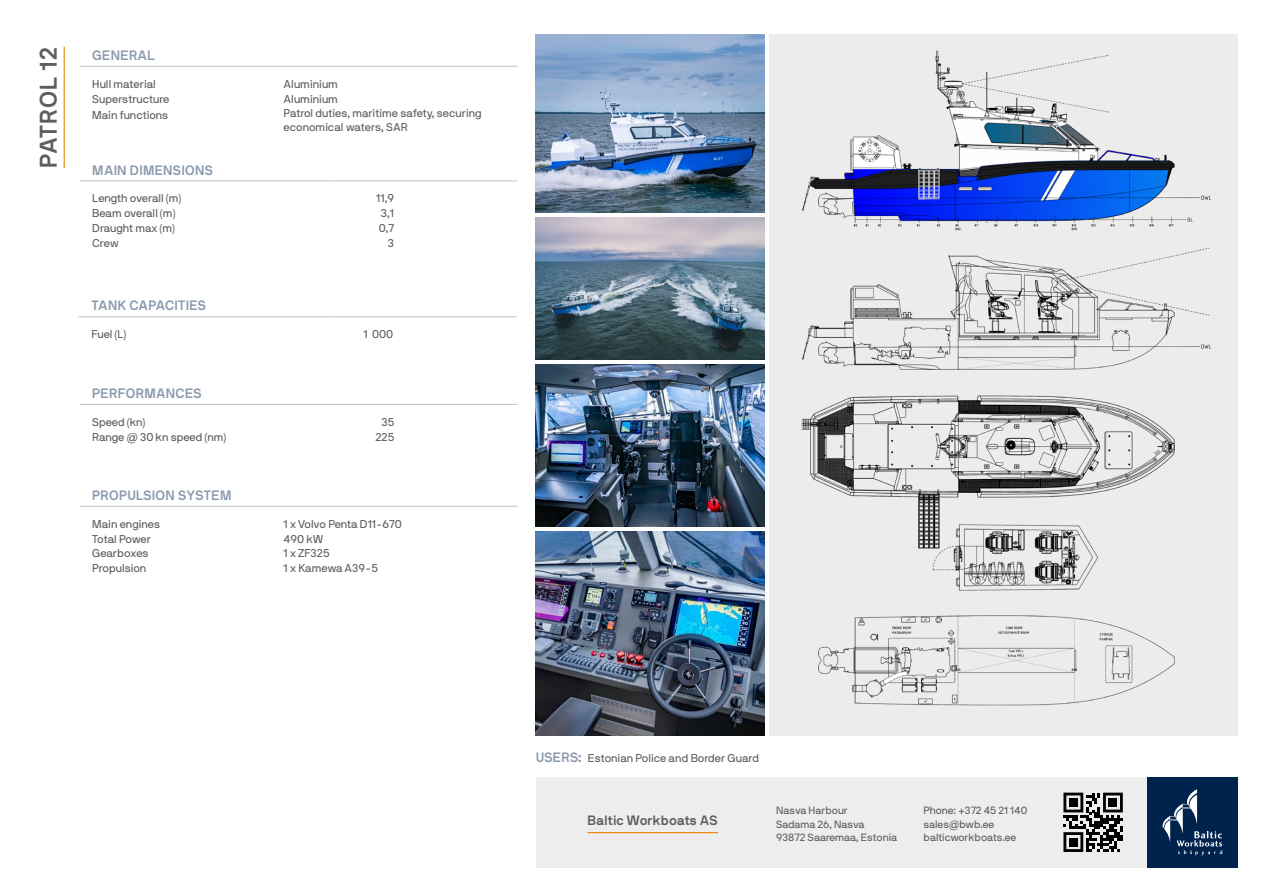
<style>
.page{position:relative;width:1263px;height:893px;background:#fff}
.page>*{position:absolute;margin:0;border:0;box-sizing:border-box;transform-origin:0 0}
.t1{font:700 24px "NB International Pro";letter-spacing:.005em;color:#5b5f61}
.TABEL_1{font:700 13.5px "NB International Pro";color:#8a99ad}
.Mullikas{font:700 13.5px "NB International Pro";color:#5b5f61}
.TABEL_2{font:11.25px/13.5px "NB International Pro";color:#5b5f61}
.TABEL_1-2{font:11.25px "NB International Pro";color:#5b5f61}
.TABEL_2-2{font:11.25px "NB International Pro";letter-spacing:-.02em;color:#5b5f61}
.Mullika_tekst{font:10.5px/13.5px "NB International Pro";color:#5b5f61}
.s1{font-weight:700;font-size:13.5px;color:#8a99ad}
</style>
<div class="page">
<img style="left:536px;top:218px;width:229px;height:141px">
<hr style="left:80px;top:66px;width:191px;height:1px;background:#b9c1d0">
<hr style="left:271px;top:66px;width:246px;height:1px;background:#b9c1d0">
<hr style="left:64px;top:47px;width:1px;height:121px;background:#f08100">
<hr style="left:80px;top:404px;width:255px;height:1px;background:#b9c1d0">
<hr style="left:335px;top:404px;width:182px;height:1px;background:#b9c1d0">
<hr style="left:80px;top:506px;width:191px;height:1px;background:#b9c1d0">
<hr style="left:271px;top:506px;width:246px;height:1px;background:#b9c1d0">
<div style="left:536px;top:777px;width:701px;height:90px;background:#ededed"></div>
<hr style="left:588px;top:832px;width:130px;height:1px;background:#f08100">
<div style="left:1147px;top:777px;width:90px;height:90px;background:#00234e"></div>
<svg style="left:1162px;top:789px;width:60px;height:66px"></svg>
<img style="left:536px;top:34px;width:229px;height:179px">
<img style="left:536px;top:531px;width:229px;height:205px">
<img style="left:536px;top:364px;width:229px;height:162px">
<img style="left:770px;top:34px;width:467px;height:702px">
<svg style="left:1063px;top:793px;width:60px;height:59px"></svg>
<hr style="left:80px;top:181px;width:255px;height:1px;background:#b9c1d0">
<hr style="left:335px;top:181px;width:182px;height:1px;background:#b9c1d0">
<hr style="left:79px;top:316px;width:255px;height:1px;background:#b9c1d0">
<hr style="left:334px;top:316px;width:183px;height:1px;background:#b9c1d0">
<p class="t1" style="left:34px;top:168px;width:123px;rotate:-90deg">PATROL 12</p>
<p class="TABEL_1" style="left:92px;top:47px;width:64px">GENERAL</p>
<p class="TABEL_2" style="left:92px;top:77px;width:65px">Hull material</p>
<p class="TABEL_2" style="left:284px;top:77px;width:56px">Aluminium</p>
<p class="TABEL_2" style="left:92px;top:92px;width:79px">Superstructure</p>
<p class="TABEL_2" style="left:284px;top:92px;width:56px">Aluminium</p>
<p class="TABEL_2" style="left:92px;top:109px;width:77px">Main functions</p>
<p class="TABEL_2" style="left:284px;top:107px;width:200px">Patrol duties, maritime safety, securing economical waters, SAR</p>
<p class="TABEL_1" style="left:92px;top:162px;width:122px">MAIN DIMENSIONS</p>
<p class="TABEL_2" style="left:92px;top:192px;width:90px">Length overall (m)</p>
<p class="TABEL_2" style="left:376px;top:192px;width:19px">11,9</p>
<p class="TABEL_2" style="left:92px;top:206px;width:85px">Beam overall (m)</p>
<p class="TABEL_2" style="left:381px;top:206px;width:15px">3,1</p>
<p class="TABEL_2" style="left:92px;top:221px;width:84px">Draught max (m)</p>
<p class="TABEL_2" style="left:379px;top:221px;width:17px">0,7</p>
<p class="TABEL_2" style="left:92px;top:236px;width:28px">Crew</p>
<p class="TABEL_2" style="left:388px;top:236px;width:8px">3</p>
<p class="TABEL_1" style="left:91px;top:298px;width:116px">TANK CAPACITIES</p>
<p class="TABEL_2" style="left:91px;top:327px;width:36px">Fuel (L)</p>
<p class="TABEL_2" style="left:363px;top:327px;width:31px">1 000</p>
<p class="TABEL_1" style="left:92px;top:385px;width:111px">PERFORMANCES</p>
<p class="TABEL_2" style="left:92px;top:415px;width:54px">Speed (kn)</p>
<p class="TABEL_2" style="left:381px;top:415px;width:14px">35</p>
<p class="TABEL_2" style="left:92px;top:430px;width:135px">Range @ 30 kn speed (nm)</p>
<p class="TABEL_2" style="left:375px;top:430px;width:20px">225</p>
<p class="TABEL_1" style="left:92px;top:487px;width:141px">PROPULSION SYSTEM</p>
<p class="TABEL_2" style="left:92px;top:517px;width:69px">Main engines</p>
<p class="TABEL_2" style="left:284px;top:517px;width:120px">1 x Volvo Penta D11-670</p>
<p class="TABEL_2-2" style="left:92px;top:532px;width:60px">Total Power</p>
<p class="TABEL_2" style="left:284px;top:532px;width:41px">490 kW</p>
<p class="TABEL_2" style="left:92px;top:547px;width:58px">Gearboxes</p>
<p class="TABEL_2" style="left:284px;top:547px;width:47px">1 x ZF325</p>
<p class="TABEL_2" style="left:92px;top:562px;width:55px">Propulsion</p>
<p class="TABEL_2" style="left:284px;top:562px;width:96px">1 x Kamewa A39-5</p>
<p class="TABEL_1-2" style="left:536px;top:752px;width:225px"><span class="s1">USERS:</span> Estonian Police and Border Guard</p>
<p class="Mullikas" style="left:588px;top:813px;width:132px">Baltic Workboats AS</p>
<p class="Mullika_tekst" style="left:776px;top:804px;width:123px">Nasva Harbour<br>Sadama 26, Nasva<br>93872 Saaremaa, Estonia</p>
<p class="Mullika_tekst" style="left:923px;top:804px;width:105px">Phone: +372 45 21 140 sales@bwb.ee balticworkboats.ee</p>
</div>
